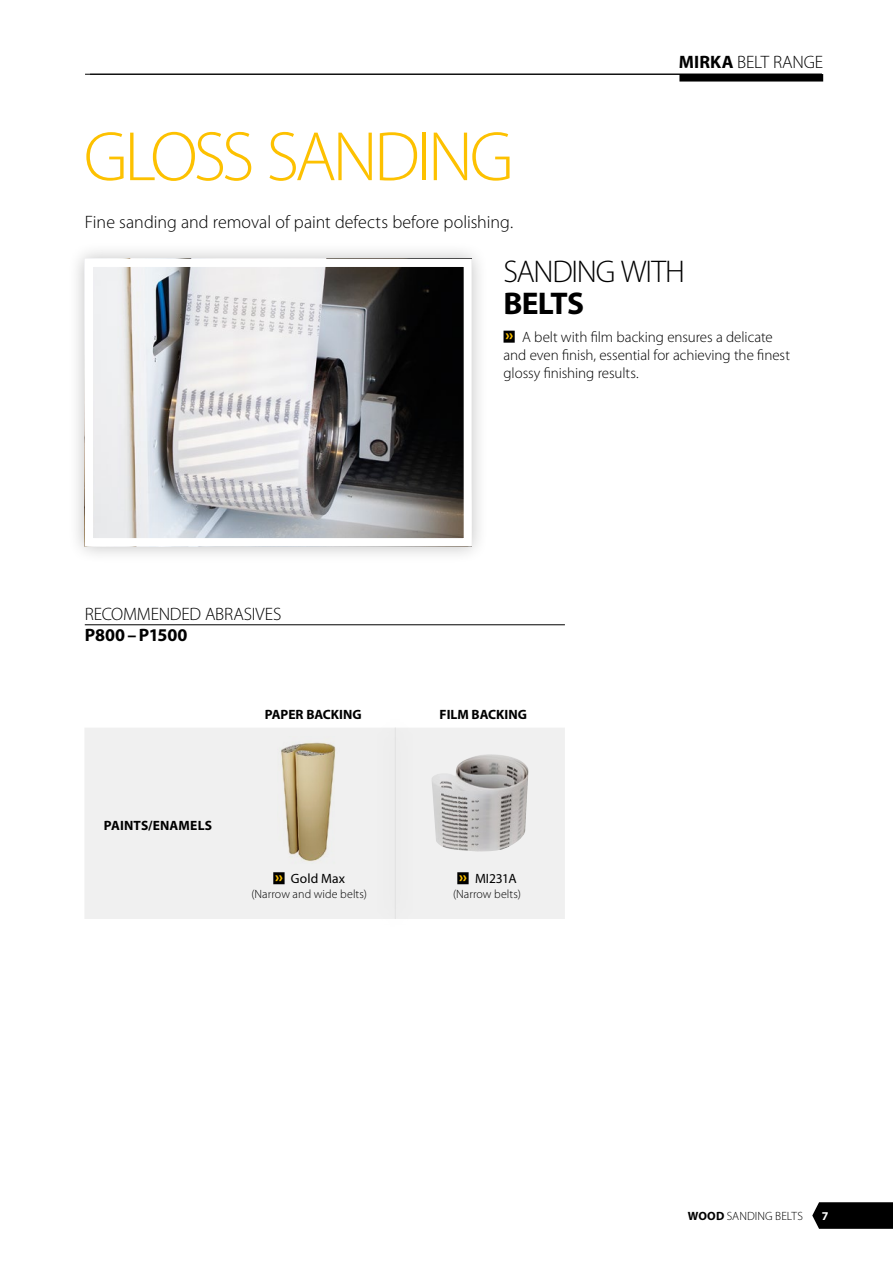
<style>
.page{position:relative;width:893px;height:1263px;background:#fff}
.page>*{position:absolute;margin:0;border:0;box-sizing:border-box;transform-origin:0 0}
.t1{font:300 70.5px "Myriad Pro";letter-spacing:-.05em;color:#fdc100}
.t2{font:300 31.5px "Myriad Pro";letter-spacing:-.04em;color:#000}
.t3{font:700 31.5px "Myriad Pro";letter-spacing:-.03em;color:#000}
.t4{font:300 18px "Myriad Pro";letter-spacing:-.005em;color:#000}
.t5{font:700 18px "Myriad Pro";letter-spacing:-.005em;color:#000}
.t6{font:300 15px/18px "Myriad Pro";letter-spacing:-.005em;color:#000}
.t7{font:700 13.5px "Myriad Pro";color:#000}
.t8{font:13.5px "Myriad Pro";letter-spacing:.005em;color:#000}
.t9{font:300 12px "Myriad Pro";letter-spacing:.005em;color:#000}
.t10{font:700 12px "Myriad Pro";color:#fff}
.s1{font-weight:700}
.s2{font-weight:900;color:#fdc100}
.s3{font-weight:900;font-size:15px;color:#fdc100}
</style>
<div class="page">
<div style="left:679px;top:74px;width:144px;height:8px;background:#000"></div>
<hr style="left:85px;top:74px;width:737px;height:1px;background:#000">
<div style="left:85px;top:728px;width:480px;height:191px;background:#f0f0f0"></div>
<div style="left:503px;top:331px;width:12px;height:12px;background:#000"></div>
<hr style="left:85px;top:624px;width:480px;height:1px;background:#000">
<img style="left:431px;top:754px;width:98px;height:97px">
<div style="left:68px;top:242px;width:421px;height:321px;background:#000;opacity:.25"></div>
<img style="left:94px;top:268px;width:369px;height:269px">
<div style="left:85px;top:259px;width:387px;height:287px;border:8px solid #fff"></div>
<div style="left:457px;top:872px;width:12px;height:12px;background:#000"></div>
<img style="left:277px;top:737px;width:62px;height:128px">
<div style="left:273px;top:872px;width:12px;height:12px;background:#000"></div>
<div style="left:371px;top:710px;width:48px;height:227px;background:#000;opacity:.35"></div>
<hr style="left:395px;top:727px;width:1px;height:192px;background:#e3e3e3">
<svg style="left:812px;top:1202px;width:81px;height:27px;background:#0f0f0f"></svg>
<h1 class="t1" style="left:84px;top:118px;width:431px">GLOSS SANDING</h1>
<p class="t4" style="left:679px;top:52px;width:146px"><span class="s1">MIRKA</span> BELT RANGE</p>
<p class="t4" style="left:85px;top:213px;width:430px">Fine sanding and removal of paint defects before polishing.</p>
<h2 class="t2" style="left:503px;top:254px;width:183px">SANDING WITH</h2>
<h2 class="t3" style="left:503px;top:283px;width:82px">BELTS</h2>
<p class="t4" style="left:85px;top:604px;width:198px">RECOMMENDED ABRASIVES</p>
<p class="t5" style="left:85px;top:623px;width:104px">P800–P1500</p>
<p class="t6" style="left:503px;top:328px;width:288px"><span class="s2">››</span> A belt with film backing ensures a delicate and even finish, essential for achieving the finest glossy finishing results.</p>
<p class="t7" style="left:265px;top:705px;width:98px">PAPER BACKING</p>
<p class="t7" style="left:440px;top:705px;width:89px">FILM BACKING</p>
<p class="t7" style="left:104px;top:817px;width:110px">PAINTS/ENAMELS</p>
<p class="t8" style="left:275px;top:871px;width:71px"><span class="s3">››</span> Gold Max</p>
<p class="t9" style="left:251px;top:887px;width:117px">(Narrow and wide belts)</p>
<p class="t8" style="left:459px;top:871px;width:59px"><span class="s3">››</span> MI231A</p>
<p class="t9" style="left:453px;top:887px;width:69px">(Narrow belts)</p>
<p class="t9" style="left:688px;top:1209px;width:117px"><span class="s1">WOOD</span> SANDING BELTS</p>
<p class="t10" style="left:822px;top:1208px;width:8px">7</p>
</div>
